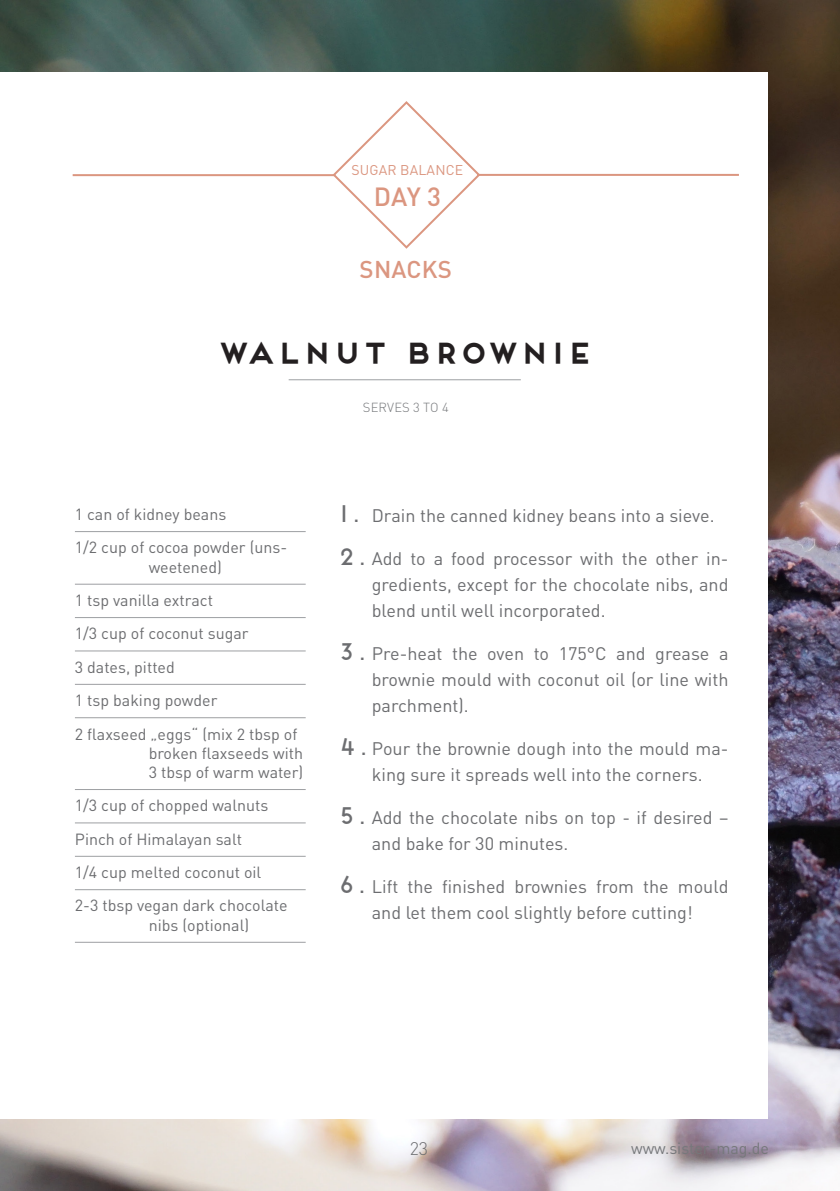
<style>
.page{position:relative;width:840px;height:1191px;background:#fff}
.page>*{position:absolute;margin:0;border:0;box-sizing:border-box;transform-origin:0 0}
.u1{font:700 28px "Frontage";color:#231f20}
.t1{font:500 26px "DIN Pro";color:#db9680}
.t2{font:500 24px "DIN Pro";letter-spacing:.01em;color:#db9680}
.t3{font:18px/26px "DIN Pro";color:#6c6d70;text-align:justify}
.Zubereitung{font:300 18px "DIN Pro";color:#6c6d70}
.Zutaten{font:16px/19.2px "DIN Pro";color:#6c6d70}
.Link_unten_URL{font:16px "DIN Pro";color:#76787b}
.t4{font:14px "DIN Pro";letter-spacing:.01em;color:#db9680}
.Minilabel{font:300 13px "DIN Pro";letter-spacing:.01em;color:#76787b}
.s1{font-family:"Frontage";font-size:24px}
</style>
<div class="page">
<img style="left:0;top:0;width:839px;height:1191px">
<div style="left:0;top:72px;width:767px;height:1047px;background:#fff"></div>
<svg style="left:331px;top:101px;width:150px;height:148px"></svg>
<hr style="left:478px;top:174px;width:260px;height:2px;background:#db9680">
<hr style="left:73px;top:174px;width:261px;height:2px;background:#db9680">
<hr style="left:288px;top:379px;width:232px;height:1px;background:#9d9fa2">
<hr style="left:75px;top:531px;width:230px;height:1px;background:#9d9fa2">
<hr style="left:75px;top:584px;width:230px;height:1px;background:#9d9fa2">
<hr style="left:75px;top:617px;width:230px;height:1px;background:#9d9fa2">
<hr style="left:75px;top:650px;width:230px;height:1px;background:#9d9fa2">
<hr style="left:75px;top:684px;width:230px;height:1px;background:#9d9fa2">
<hr style="left:75px;top:717px;width:230px;height:1px;background:#9d9fa2">
<hr style="left:75px;top:789px;width:230px;height:1px;background:#9d9fa2">
<hr style="left:75px;top:822px;width:230px;height:1px;background:#9d9fa2">
<hr style="left:75px;top:856px;width:230px;height:1px;background:#9d9fa2">
<hr style="left:75px;top:889px;width:230px;height:1px;background:#9d9fa2">
<hr style="left:75px;top:942px;width:230px;height:1px;background:#9d9fa2">
<p class="t4" style="left:351px;top:161px;width:113px">SUGAR BALANCE</p>
<p class="t1" style="left:373px;top:179px;width:69px">DAY 3</p>
<p class="t2" style="left:359px;top:253px;width:94px">SNACKS</p>
<p class="u1" style="left:217px;top:336px;width:377px">WALNUT BROWNIE</p>
<p class="Minilabel" style="left:363px;top:398px;width:87px">SERVES 3 TO 4</p>
<p class="Zutaten" style="left:75px;top:504px;width:153px">1 can of kidney beans</p>
<p class="Zutaten" style="left:75px;top:537px;width:214px;text-align:center">1/2 cup of cocoa powder (uns&shy;weetened)</p>
<p class="Zutaten" style="left:75px;top:590px;width:139px">1 tsp vanilla extract</p>
<p class="Zutaten" style="left:75px;top:623px;width:175px">1/3 cup of coconut sugar</p>
<p class="Zutaten" style="left:75px;top:656px;width:101px">3 dates, pitted</p>
<p class="Zutaten" style="left:75px;top:690px;width:144px">1 tsp baking powder</p>
<p class="Zutaten" style="left:149px;top:723px;width:156px;text-indent:-74px">2 flaxseed „eggs“ (mix 2 tbsp of broken flaxseeds with<br>3 tbsp of warm water)</p>
<p class="Zutaten" style="left:75px;top:795px;width:195px">1/3 cup of chopped walnuts</p>
<p class="Zutaten" style="left:75px;top:828px;width:169px">Pinch of Himalayan salt</p>
<p class="Zutaten" style="left:75px;top:862px;width:188px">1/4 cup melted coconut oil</p>
<p class="Zutaten" style="left:149px;top:895px;width:140px;text-indent:-74px">2-3 tbsp vegan dark chocolate nibs (optional)</p>
<p class="t3" style="left:335px;top:501px;width:380px"><span class="s1">1.</span> Drain the canned kidney beans into a sieve.</p>
<p class="t3" style="left:371px;top:544px;width:358px;text-indent:-36px"><span class="s1">2.</span> Add to a food processor with the other in&shy;gredients, except for the chocolate nibs, and blend until well incorporated.</p>
<p class="t3" style="left:371px;top:639px;width:358px;text-indent:-36px"><span class="s1">3.</span> Pre-heat the oven to 175°C and grease a brownie mould with coconut oil (or line with parchment).</p>
<p class="t3" style="left:335px;top:734px;width:394px;text-align:center"><span class="s1">4.</span> Pour the brownie dough into the mould ma&shy;king sure it spreads well into the corners.</p>
<p class="t3" style="left:371px;top:803px;width:358px;text-indent:-36px"><span class="s1">5.</span> Add the chocolate nibs on top - if desired – and bake for 30 minutes.</p>
<p class="t3" style="left:335px;top:872px;width:394px;text-align:center"><span class="s1">6.</span> Lift the finished brownies from the mould and let them cool slightly before cutting!</p>
<p class="Zubereitung" style="left:409px;top:1136px;width:20px">23</p>
<p class="Link_unten_URL" style="left:630px;top:1137px;width:139px">www.sister-mag.de</p>
</div>
